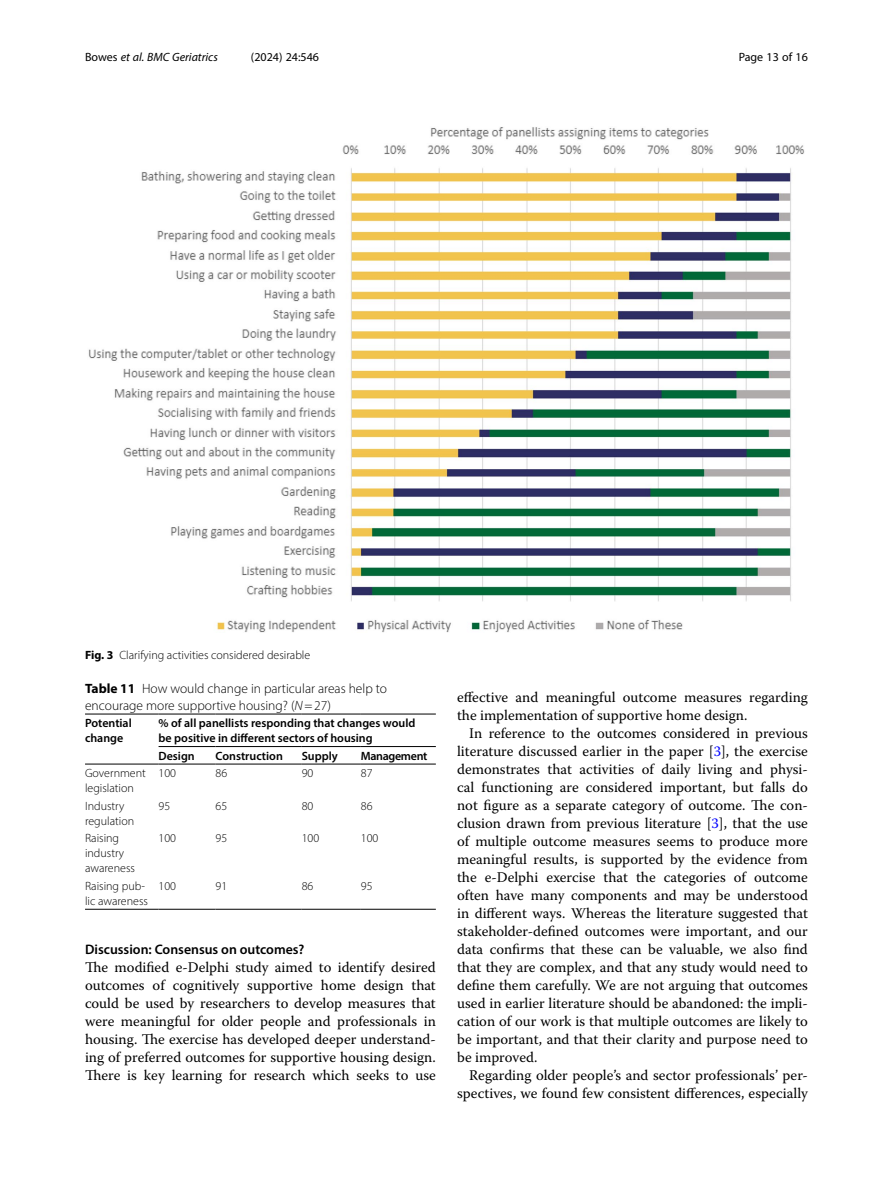
<style>
.page{position:relative;width:893px;height:1191px;background:#fff}
.page>*{position:absolute;margin:0;border:0;box-sizing:border-box;transform-origin:0 0}
.Body_Text_Indent{font:14.7px/18px "Warnock Pro";color:#000;text-align:justify}
.Body_Text{font:14.7px/18px "Warnock Pro";color:#000;text-align:justify}
.Head_2{font:600 13.8px "Myriad Pro";color:#000}
.Table_Caption{font:300 13.5px/16.5px "Myriad Pro";color:#000}
.Table_Body{font:300 12px/15px "Myriad Pro";color:#000}
.Table_Head{font:600 12px/15px "Myriad Pro";color:#000}
.Figure_Caption{font:300 12px "Myriad Pro";color:#000}
.t1{font:italic 12px "Myriad Pro";color:#000}
.t2{font:12px "Myriad Pro";color:#000}
.Table_Head-2{font:600 12px "Myriad Pro";letter-spacing:-.025em;color:#000}
.s1{font-style:normal}
.s2{font-weight:700}
.s3{font-style:italic}
.s4{color:#00f}
</style>
<div class="page">
<hr style="left:85px;top:764px;width:74px;height:1px;background:#000">
<hr style="left:159px;top:764px;width:57px;height:1px;background:#000">
<hr style="left:216px;top:764px;width:86px;height:1px;background:#000">
<hr style="left:302px;top:764px;width:59px;height:1px;background:#000">
<hr style="left:361px;top:764px;width:75px;height:1px;background:#000">
<hr style="left:85px;top:909px;width:74px;height:1px;background:#000">
<hr style="left:159px;top:909px;width:57px;height:1px;background:#000">
<hr style="left:216px;top:909px;width:86px;height:1px;background:#000">
<hr style="left:302px;top:909px;width:59px;height:1px;background:#000">
<hr style="left:361px;top:909px;width:75px;height:1px;background:#000">
<hr style="left:85px;top:714px;width:74px;height:1px;background:#000">
<hr style="left:159px;top:714px;width:57px;height:1px;background:#000">
<hr style="left:216px;top:714px;width:86px;height:1px;background:#000">
<hr style="left:302px;top:714px;width:59px;height:1px;background:#000">
<hr style="left:361px;top:714px;width:75px;height:1px;background:#000">
<hr style="left:159px;top:746px;width:57px;height:1px;background:#000">
<hr style="left:216px;top:746px;width:86px;height:1px;background:#000">
<hr style="left:302px;top:746px;width:59px;height:1px;background:#000">
<hr style="left:361px;top:746px;width:75px;height:1px;background:#000">
<img style="left:88px;top:127px;width:717px;height:505px">
<p class="t1" style="left:85px;top:50px;width:134px"><span class="s1">Bowes</span> et al. BMC Geriatrics</p>
<p class="t2" style="left:251px;top:50px;width:70px">(2024) 24:546</p>
<p class="t2" style="left:739px;top:50px;width:71px">Page 13 of 16</p>
<p class="Figure_Caption" style="left:85px;top:648px;width:227px"><span class="s2">Fig. 3</span> Clarifying activities considered desirable</p>
<p class="Table_Caption" style="left:85px;top:680px;width:303px"><span class="s2">Table 11</span> How would change in particular areas help to encourage more supportive housing? (<span class="s3">N</span>=27)</p>
<p class="Table_Head" style="left:85px;top:715px;width:48px">Potential change</p>
<p class="Table_Head" style="left:159px;top:715px;width:258px">% of all panellists responding that changes would be positive in different sectors of housing</p>
<p class="Table_Head" style="left:159px;top:748px;width:38px">Design</p>
<p class="Table_Head" style="left:216px;top:748px;width:69px">Construction</p>
<p class="Table_Head" style="left:302px;top:748px;width:38px">Supply</p>
<p class="Table_Head-2" style="left:361px;top:748px;width:68px">Management</p>
<p class="Table_Body" style="left:85px;top:766px;width:62px">Government legislation</p>
<p class="Table_Body" style="left:159px;top:766px;width:19px">100</p>
<p class="Table_Body" style="left:216px;top:766px;width:13px">86</p>
<p class="Table_Body" style="left:302px;top:766px;width:13px">90</p>
<p class="Table_Body" style="left:361px;top:766px;width:13px">87</p>
<p class="Table_Body" style="left:85px;top:798px;width:51px">Industry regulation</p>
<p class="Table_Body" style="left:159px;top:798px;width:13px">95</p>
<p class="Table_Body" style="left:216px;top:798px;width:13px">65</p>
<p class="Table_Body" style="left:302px;top:798px;width:13px">80</p>
<p class="Table_Body" style="left:361px;top:798px;width:13px">86</p>
<p class="Table_Body" style="left:85px;top:831px;width:51px">Raising industry awareness</p>
<p class="Table_Body" style="left:159px;top:831px;width:19px">100</p>
<p class="Table_Body" style="left:216px;top:831px;width:13px">95</p>
<p class="Table_Body" style="left:302px;top:831px;width:19px">100</p>
<p class="Table_Body" style="left:361px;top:831px;width:19px">100</p>
<p class="Table_Body" style="left:85px;top:878px;width:64px">Raising pub&shy;lic awareness</p>
<p class="Table_Body" style="left:159px;top:878px;width:19px">100</p>
<p class="Table_Body" style="left:216px;top:878px;width:13px">91</p>
<p class="Table_Body" style="left:302px;top:878px;width:13px">86</p>
<p class="Table_Body" style="left:361px;top:878px;width:13px">95</p>
<p class="Head_2" style="left:85px;top:941px;width:221px">Discussion: Consensus on outcomes?</p>
<p class="Body_Text" style="left:85px;top:958px;width:352px">The modified e-Delphi study aimed to identify desired outcomes of cognitively supportive home design that could be used by researchers to develop measures that were meaningful for older people and professionals in housing. The exercise has developed deeper understand&shy;ing of preferred outcomes for supportive housing design.<br>There is key learning for research which seeks to use</p>
<p class="Body_Text" style="left:457px;top:688px;width:352px">effective and meaningful outcome measures regarding the implementation of supportive home design.</p>
<p class="Body_Text_Indent" style="left:457px;top:724px;width:352px;text-indent:12px">In reference to the outcomes considered in previous literature discussed earlier in the paper [<span class="s4">3</span>], the exercise demonstrates that activities of daily living and physi&shy;cal functioning are considered important, but falls do not figure as a separate category of outcome. The con&shy;clusion drawn from previous literature [<span class="s4">3</span>], that the use of multiple outcome measures seems to produce more meaningful results, is supported by the evidence from the e-Delphi exercise that the categories of outcome often have many components and may be understood in different ways. Whereas the literature suggested that stakeholder-defined outcomes were important, and our data confirms that these can be valuable, we also find that they are complex, and that any study would need to define them carefully. We are not arguing that outcomes used in earlier literature should be abandoned: the impli&shy;cation of our work is that multiple outcomes are likely to be important, and that their clarity and purpose need to be improved.</p>
<p class="Body_Text_Indent" style="left:457px;top:1066px;width:352px;text-align:right">Regarding older people’s and sector professionals’ per&shy;spectives, we found few consistent differences, especially</p>
</div>
